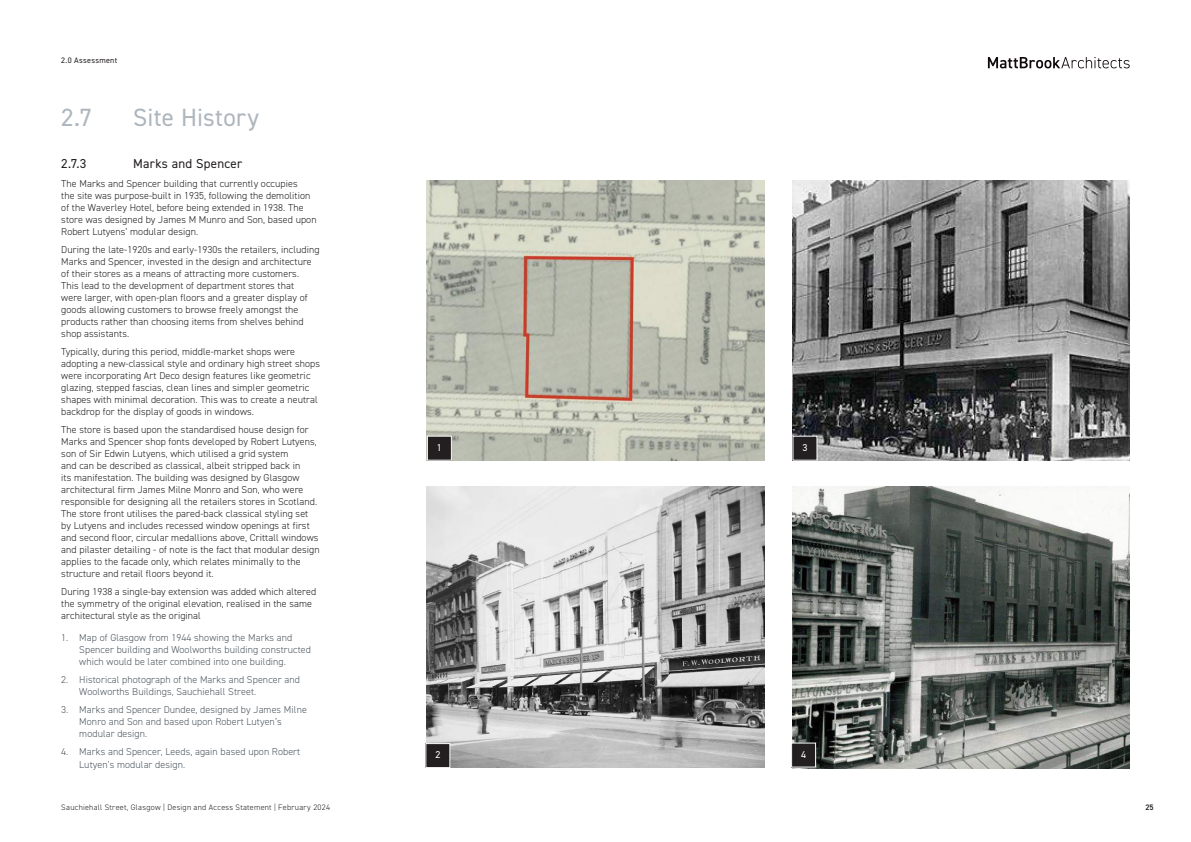
<style>
.page{position:relative;width:1191px;height:842px;background:#fff}
.page>*{position:absolute;margin:0;border:0;box-sizing:border-box;transform-origin:0 0}
.t1{font:25px "DIN2014";letter-spacing:.01em;color:#aeb6bd}
.t2{font:13px "DIN2014";letter-spacing:.015em;color:#231f20}
.t3{font:300 10px/12px "DIN2014";letter-spacing:.01em;color:#231f20}
.t4{font:300 10px/12px "DIN2014";letter-spacing:.01em;color:#4d575f}
.t5{font:10px "DIN2014";color:#fff}
.t6{font:300 8px "DIN2014";letter-spacing:.035em;color:#231f20}
.t7{font:8px "DIN2014";letter-spacing:.035em;color:#231f20}
.t8{font:600 8px "DIN2014";color:#231f20}
</style>
<div class="page">
<img style="left:427px;top:487px;width:337px;height:280px">
<img style="left:427px;top:180px;width:337px;height:281px">
<img style="left:792px;top:180px;width:337px;height:281px">
<img style="left:792px;top:487px;width:337px;height:281px">
<div style="left:427px;top:436px;width:24px;height:24px;background:#231f20"></div>
<div style="left:427px;top:436px;width:25px;height:25px;border:1px solid #fff"></div>
<div style="left:426px;top:744px;width:24px;height:24px;background:#231f20"></div>
<div style="left:425px;top:743px;width:25px;height:25px;border:1px solid #fff"></div>
<div style="left:793px;top:436px;width:24px;height:24px;background:#231f20"></div>
<div style="left:791px;top:743px;width:24px;height:24px;background:#231f20"></div>
<div style="left:791px;top:742px;width:25px;height:25px;border:1px solid #fff"></div>
<svg style="left:988px;top:57px;width:141px;height:11px"></svg>
<p class="t7" style="left:61px;top:55px;width:57px">2.0 Assessment</p>
<h1 class="t1" style="left:61px;top:102px;width:32px">2.7</h1>
<h1 class="t1" style="left:133px;top:102px;width:127px">Site History</h1>
<h2 class="t2" style="left:61px;top:155px;width:27px">2.7.3</h2>
<h2 class="t2" style="left:133px;top:155px;width:110px">Marks and Spencer</h2>
<p class="t3" style="left:61px;top:178px;width:257px">The Marks and Spencer building that currently occupies<br>the site was purpose-built in 1935, following the demolition of the Waverley Hotel, before being extended in 1938. The store was designed by James M Munro and Son, based upon Robert Lutyens’ modular design.</p>
<p class="t3" style="left:61px;top:244px;width:260px">During the late-1920s and early-1930s the retailers, including Marks and Spencer, invested in the design and architecture of their stores as a means of attracting more customers.<br>This lead to the development of department stores that<br>were larger, with open-plan floors and a greater display of goods allowing customers to browse freely amongst the products rather than choosing items from shelves behind shop assistants.</p>
<p class="t3" style="left:61px;top:346px;width:260px">Typically, during this period, middle-market shops were adopting a new-classical style and ordinary high street shops were incorporating Art Deco design features like geometric glazing, stepped fascias, clean lines and simpler geometric shapes with minimal decoration. This was to create a neutral backdrop for the display of goods in windows.</p>
<p class="t3" style="left:61px;top:424px;width:260px">The store is based upon the standardised house design for Marks and Spencer shop fonts developed by Robert Lutyens, son of Sir Edwin Lutyens, which utilised a grid system<br>and can be described as classical, albeit stripped back in<br>its manifestation. The building was designed by Glasgow architectural firm James Milne Monro and Son, who were responsible for designing all the retailers stores in Scotland.<br>The store front utilises the pared-back classical styling set by Lutyens and includes recessed window openings at first and second floor, circular medallions above, Crittall windows and pilaster detailing - of note is the fact that modular design applies to the facade only, which relates minimally to the structure and retail floors beyond it.</p>
<p class="t3" style="left:61px;top:586px;width:256px">During 1938 a single-bay extension was added which altered the symmetry of the original elevation, realised in the same architectural style as the original</p>
<p class="t4" style="left:79px;top:632px;width:233px;text-indent:-18px">1. Map of Glasgow from 1944 showing the Marks and<br>Spencer building and Woolworths building constructed which would be later combined into one building.</p>
<p class="t4" style="left:79px;top:674px;width:222px;text-indent:-18px">2. Historical photograph of the Marks and Spencer and<br>Woolworths Buildings, Sauchiehall Street.</p>
<p class="t4" style="left:79px;top:704px;width:229px;text-indent:-18px">3. Marks and Spencer Dundee, designed by James Milne<br>Monro and Son and based upon Robert Lutyen’s modular design.</p>
<p class="t4" style="left:79px;top:746px;width:222px;text-indent:-18px">4. Marks and Spencer, Leeds, again based upon Robert<br>Lutyen’s modular design.</p>
<p class="t5" style="left:437px;top:441px;width:6px">1</p>
<p class="t5" style="left:435px;top:749px;width:6px">2</p>
<p class="t5" style="left:802px;top:441px;width:6px">3</p>
<p class="t5" style="left:801px;top:748px;width:6px">4</p>
<p class="t6" style="left:61px;top:802px;width:270px">Sauchiehall Street, Glasgow | Design and Access Statement | February 2024</p>
<p class="t8" style="left:1145px;top:802px;width:10px">25</p>
</div>
